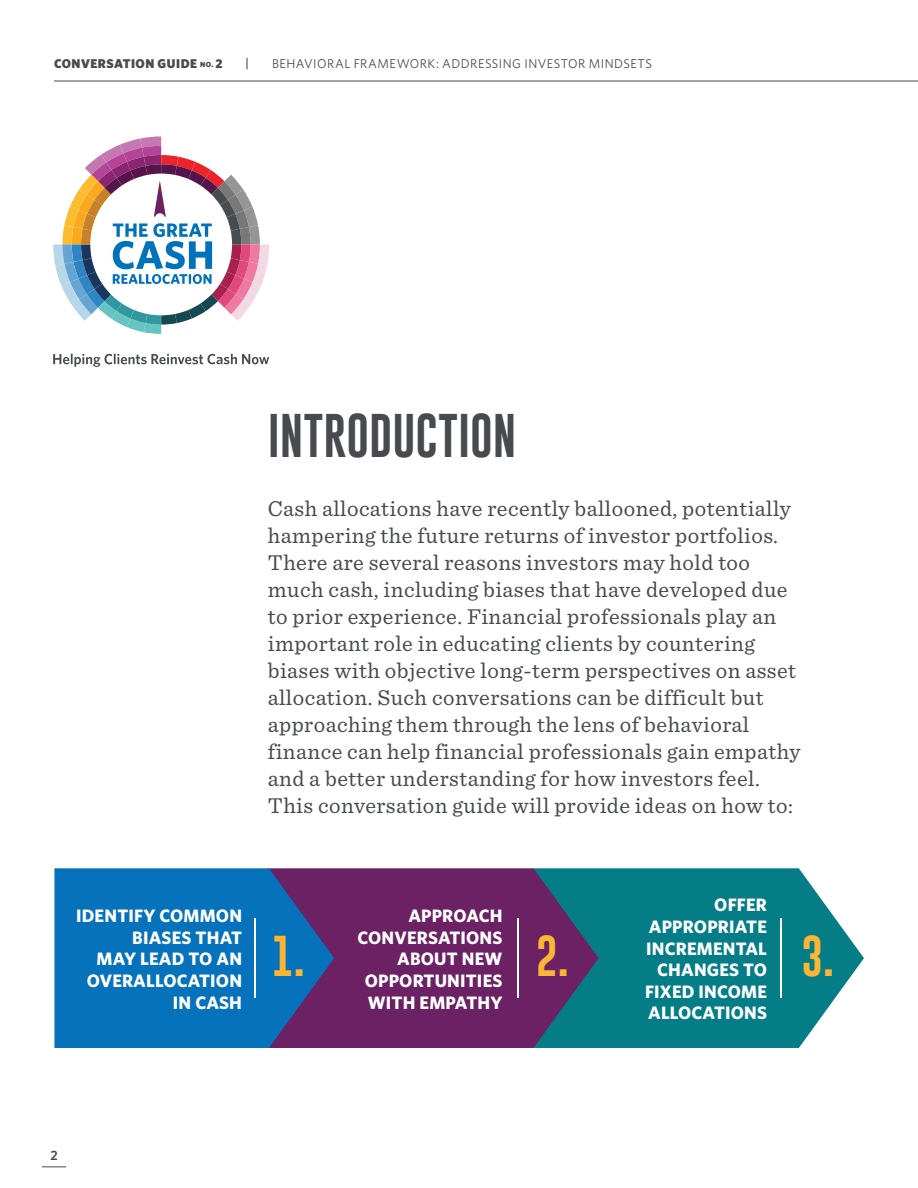
<style>
.page{position:relative;width:918px;height:1188px;background:#fff}
.page>*{position:absolute;margin:0;border:0;box-sizing:border-box;transform-origin:0 0}
.t1{font:45px "Gobold";color:#474a4e}
.t2{font:42px "Gobold";color:#fcb633}
.t3{font:22.5px/27px "Sentinel";letter-spacing:.02em;color:#474a4e}
.t4{font:700 18px/21.6px "Whitney";letter-spacing:.01em;color:#fff;text-align:right}
.t5{font:600 13.5px "Whitney";color:#474a4e}
.t6{font:12.75px "Whitney";letter-spacing:.035em;color:#474a4e}
.t7{font:900 12.75px "Whitney";letter-spacing:.04em;color:#474a4e}
.t8{font:500 12.75px "Whitney";color:#474a4e}
.s1{font-size:7.5px}
</style>
<div class="page">
<svg style="left:42px;top:1167px;width:24px;height:1px"></svg>
<hr style="left:54px;top:81px;width:864px;height:1px;background:#474a4e">
<svg style="left:599px;top:868px;width:265px;height:180px;background:#238c94"></svg>
<svg style="left:334px;top:868px;width:265px;height:180px;background:#5e2c68"></svg>
<svg style="left:54px;top:868px;width:280px;height:180px;background:#1269b1"></svg>
<hr style="left:254px;top:919px;width:1px;height:79px;background:#fff">
<hr style="left:517px;top:919px;width:2px;height:79px;background:#fff">
<hr style="left:781px;top:919px;width:1px;height:79px;background:#fff">
<svg style="left:53px;top:354px;width:216px;height:13px"></svg>
<svg style="left:53px;top:136px;width:216px;height:198px"></svg>
<p class="t7" style="left:54px;top:54px;width:170px">CONVERSATION GUIDE <span class="s1">NO.</span> 2</p>
<p class="t8" style="left:246px;top:54px;width:5px">|</p>
<p class="t6" style="left:272px;top:55px;width:381px">BEHAVIORAL FRAMEWORK: ADDRESSING INVESTOR MINDSETS</p>
<h1 class="t1" style="left:268px;top:407px;width:250px">INTRODUCTION</h1>
<p class="t3" style="left:268px;top:494px;width:534px">Cash allocations have recently ballooned, potentially hampering the future returns of investor portfolios.<br>There are several reasons investors may hold too much cash, including biases that have developed due to prior experience. Financial professionals play an important role in educating clients by countering biases with objective long-term perspectives on asset allocation. Such conversations can be difficult but approaching them through the lens of behavioral finance can help financial professionals gain empathy and a better understanding for how investors feel.<br>This conversation guide will provide ideas on how to:</p>
<p class="t4" style="left:76px;top:905px;width:167px">IDENTIFY COMMON<br>BIASES THAT<br>MAY LEAD TO AN<br>OVERALLOCATION<br>IN CASH</p>
<p class="t4" style="left:358px;top:905px;width:146px">APPROACH<br>CONVERSATIONS<br>ABOUT NEW<br>OPPORTUNITIES<br>WITH EMPATHY</p>
<p class="t4" style="left:645px;top:894px;width:124px">OFFER<br>APPROPRIATE<br>INCREMENTAL<br>CHANGES TO<br>FIXED INCOME<br>ALLOCATIONS</p>
<h2 class="t2" style="left:272px;top:929px;width:35px">1.</h2>
<h2 class="t2" style="left:536px;top:929px;width:35px">2.</h2>
<h2 class="t2" style="left:801px;top:929px;width:35px">3.</h2>
<p class="t5" style="left:50px;top:1146px;width:9px">2</p>
</div>
